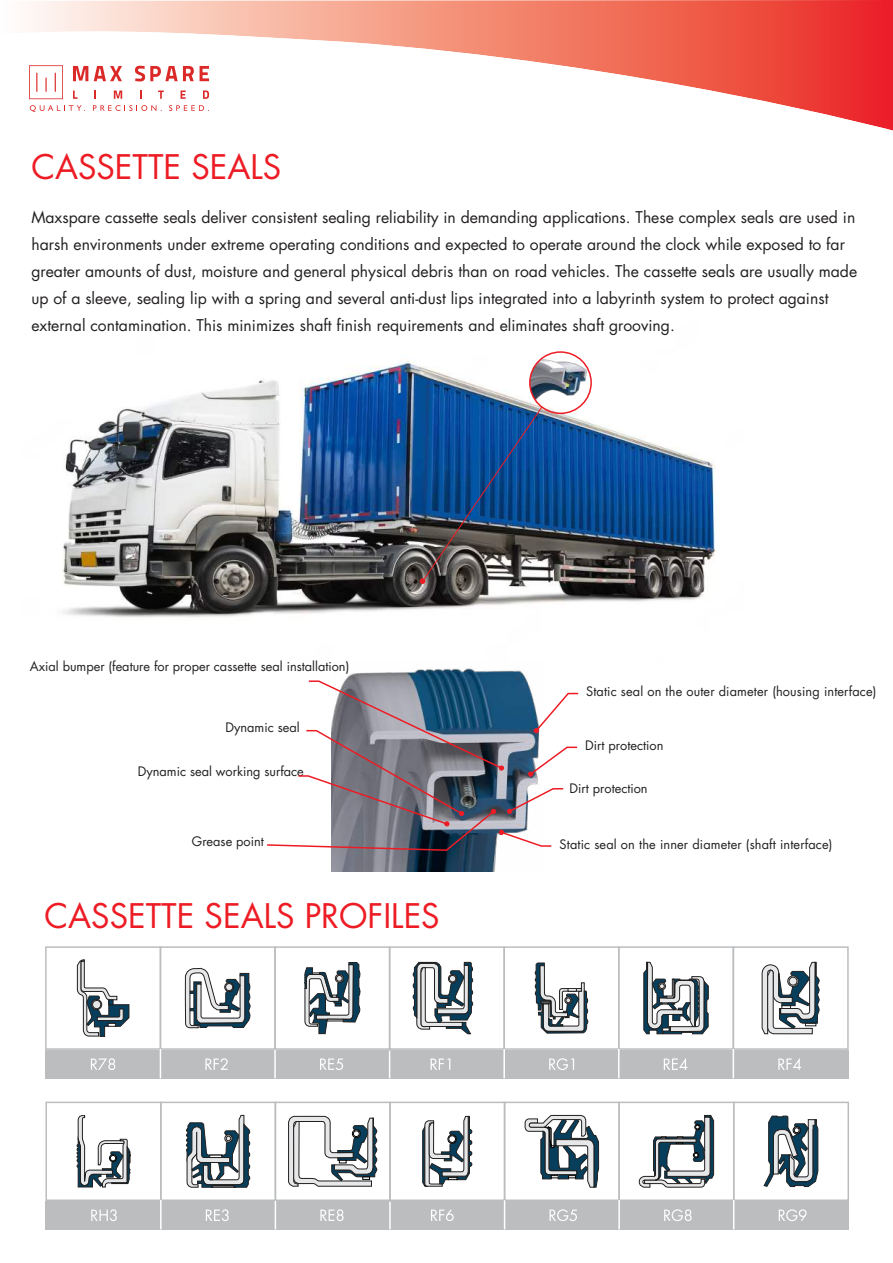
<style>
.page{position:relative;width:893px;height:1263px;background:#fff}
.page>*{position:absolute;margin:0;border:0;box-sizing:border-box;transform-origin:0 0}
.t1{font:33px "Futura LT";color:#ed1c24}
.t2{font:15.75px/27px "Futura LT";color:#221f1f}
.t3{font:12.75px "Futura LT";color:#221f1f}
</style>
<div class="page">
<img style="left:62px;top:352px;width:654px;height:266px">
<svg style="left:420px;top:407px;width:122px;height:177px;background:#28507f"></svg>
<img style="left:530px;top:355px;width:59px;height:58px">
<div style="left:529px;top:351px;width:63px;height:63px;border:2px solid #ed1c24;border-radius:50%"></div>
<img style="left:29px;top:0;width:864px;height:131px">
<div style="left:45px;top:1050px;width:804px;height:28px;background:#bbbdbf"></div>
<svg style="left:184px;top:968px;width:67px;height:60px"></svg>
<div style="left:226px;top:983px;width:7px;height:7px;background:#e6e7e8;border-radius:50%"></div>
<div style="left:225px;top:983px;width:8px;height:8px;border:1px solid #221f1f;border-radius:50%"></div>
<svg style="left:643px;top:961px;width:66px;height:73px"></svg>
<svg style="left:186px;top:1114px;width:65px;height:74px"></svg>
<svg style="left:638px;top:1115px;width:76px;height:73px"></svg>
<svg style="left:76px;top:959px;width:55px;height:229px"></svg>
<svg style="left:205px;top:1058px;width:23px;height:12px"></svg>
<div style="left:45px;top:946px;width:116px;height:104px;border:2px solid #bbbdbf"></div>
<div style="left:160px;top:946px;width:116px;height:104px;border:2px solid #bbbdbf"></div>
<div style="left:503px;top:946px;width:116px;height:104px;border:2px solid #bbbdbf"></div>
<div style="left:618px;top:946px;width:116px;height:104px;border:2px solid #bbbdbf"></div>
<div style="left:733px;top:946px;width:116px;height:104px;border:2px solid #bbbdbf"></div>
<svg style="left:160px;top:1049px;width:1px;height:29px"></svg>
<svg style="left:618px;top:1049px;width:1px;height:29px"></svg>
<svg style="left:733px;top:1049px;width:1px;height:29px"></svg>
<svg style="left:664px;top:1058px;width:23px;height:12px"></svg>
<div style="left:46px;top:1201px;width:803px;height:28px;background:#bbbdbf"></div>
<svg style="left:91px;top:1209px;width:26px;height:12px"></svg>
<svg style="left:206px;top:1209px;width:23px;height:12px"></svg>
<div style="left:45px;top:1101px;width:117px;height:100px;border:2px solid #bbbdbf"></div>
<div style="left:160px;top:1101px;width:116px;height:100px;border:2px solid #bbbdbf"></div>
<div style="left:618px;top:1101px;width:116px;height:100px;border:2px solid #bbbdbf"></div>
<div style="left:733px;top:1101px;width:116px;height:100px;border:2px solid #bbbdbf"></div>
<hr style="left:160px;top:1200px;width:2px;height:29px;background:#fff">
<hr style="left:618px;top:1200px;width:2px;height:29px;background:#fff">
<svg style="left:733px;top:1200px;width:1px;height:29px"></svg>
<svg style="left:266px;top:600px;width:333px;height:630px"></svg>
<svg style="left:664px;top:1209px;width:28px;height:12px"></svg>
<svg style="left:761px;top:961px;width:59px;height:269px"></svg>
<h1 class="t1" style="left:31px;top:151px;width:252px">CASSETTE SEALS</h1>
<p class="t2" style="left:31px;top:205px;width:827px">Maxspare cassette seals deliver consistent sealing reliability in demanding applications. These complex seals are used in harsh environments under extreme operating conditions and expected to operate around the clock while exposed to far greater amounts of dust, moisture and general physical debris than on road vehicles. The cassette seals are usually made up of a sleeve, sealing lip with a spring and several anti-dust lips integrated into a labyrinth system to protect against external contamination. This minimizes shaft finish requirements and eliminates shaft grooving.</p>
<p class="t3" style="left:30px;top:660px;width:321px">Axial bumper (feature for proper cassette seal installation)</p>
<p class="t3" style="left:226px;top:722px;width:76px">Dynamic seal</p>
<p class="t3" style="left:138px;top:765px;width:168px">Dynamic seal working surface</p>
<p class="t3" style="left:192px;top:835px;width:73px">Grease point</p>
<h1 class="t1" style="left:45px;top:900px;width:397px">CASSETTE SEALS PROFILES</h1>
<p class="t3" style="left:586px;top:685px;width:292px">Static seal on the outer diameter (housing interface)</p>
<p class="t3" style="left:585px;top:740px;width:80px">Dirt protection</p>
<p class="t3" style="left:570px;top:782px;width:80px">Dirt protection</p>
<p class="t3" style="left:560px;top:838px;width:274px">Static seal on the inner diameter (shaft interface)</p>
</div>
